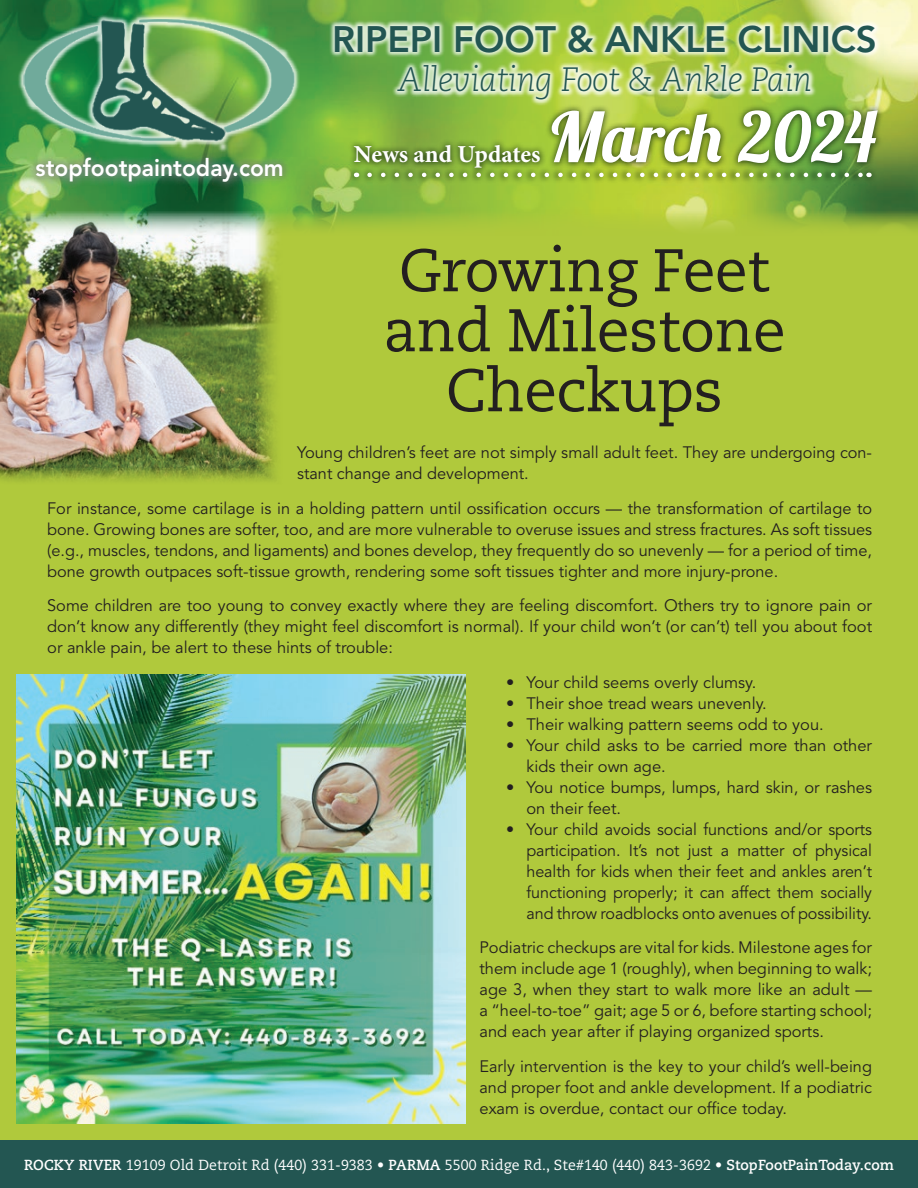
<style>
.page{position:relative;width:918px;height:1188px;background:#b0c93c}
.page>*{position:absolute;margin:0;border:0;box-sizing:border-box;transform-origin:0 0}
.t1{font:69.15px "Lobster 1.3";color:#fff}
.t2{font:60px/60px "Caecilia LT Std";letter-spacing:-.01em;color:#231f20;text-align:center}
.t3{font:800 36.6px "Avenir LT Std";color:#235652}
.t4{font:italic 300 33.75px "Caecilia LT Std";letter-spacing:-.02em;color:#235652}
.t5{font:700 24.45px "Minion Pro";letter-spacing:-.005em;color:#fff}
.t6{font:800 24px "Avenir LT Std";color:#fff;scale:.95 1}
.t7{font:16.5px/21px "Avenir LT Std";color:#231f20;text-align:justify}
.t8{font:14.55px "Caecilia LT Std";letter-spacing:.01em;color:#fff}
.s1{font-weight:700}
</style>
<div class="page">
<img style="left:0;top:238px;width:277px;height:243px">
<img style="left:0;top:0;width:918px;height:238px">
<div style="left:348px;top:138px;width:199px;height:37px;background:#01150a;opacity:.77"></div>
<div style="left:347px;top:166px;width:530px;height:18px;background:#01150a;opacity:.77"></div>
<svg style="left:370px;top:173px;width:492px;height:4px"></svg>
<div style="left:545px;top:104px;width:339px;height:66px;background:#01150a;opacity:.77"></div>
<div style="left:329px;top:19px;width:552px;height:87px;background:#fff;opacity:.8"></div>
<div style="left:27px;top:148px;width:264px;height:44px;background:#fff;opacity:.75"></div>
<div style="left:0;top:1140px;width:918px;height:48px;background:#235652"></div>
<img style="left:16px;top:674px;width:450px;height:450px">
<div style="left:18px;top:13px;width:282px;height:139px;background:#fff;opacity:.8"></div>
<img style="left:0;top:19px;width:343px;height:141px">
<h3 class="t6" style="left:36px;top:154px;width:263px">stopfootpaintoday.com</h3>
<h3 class="t3" style="left:332px;top:17px;width:546px">RIPEPI FOOT &amp; ANKLE CLINICS</h3>
<h3 class="t4" style="left:397px;top:61px;width:416px">Alleviating Foot &amp; Ankle Pain</h3>
<h3 class="t5" style="left:354px;top:137px;width:188px">News and Updates</h3>
<h1 class="t1" style="left:549px;top:93px;width:329px">March 2024</h1>
<h2 class="t2" style="left:383px;top:242px;width:404px">Growing Feet and Milestone<br>Checkups</h2>
<p class="t7" style="left:297px;top:443px;width:577px">Young children’s feet are not simply small adult feet. They are undergoing con&shy;stant change and development.</p>
<p class="t7" style="left:47px;top:498px;width:826px">For instance, some cartilage is in a holding pattern until ossification occurs — the transformation of cartilage to bone. Growing bones are softer, too, and are more vulnerable to overuse issues and stress fractures. As soft tissues (e.g., muscles, tendons, and ligaments) and bones develop, they frequently do so unevenly — for a period of time, bone growth outpaces soft-tissue growth, rendering some soft tissues tighter and more injury-prone.</p>
<p class="t7" style="left:47px;top:596px;width:826px">Some children are too young to convey exactly where they are feeling discomfort. Others try to ignore pain or don’t know any differently (they might feel discomfort is normal). If your child won’t (or can’t) tell you about foot or ankle pain, be alert to these hints of trouble:</p>
<p class="t7" style="left:506px;top:672px;width:252px">• Your child seems overly clumsy.</p>
<p class="t7" style="left:506px;top:693px;width:262px">• Their shoe tread wears unevenly.</p>
<p class="t7" style="left:506px;top:714px;width:319px">• Their walking pattern seems odd to you.</p>
<p class="t7" style="left:526px;top:735px;width:347px;text-indent:-20px">• Your child asks to be carried more than other kids their own age.</p>
<p class="t7" style="left:526px;top:777px;width:347px;text-indent:-20px">• You notice bumps, lumps, hard skin, or rashes on their feet.</p>
<p class="t7" style="left:526px;top:819px;width:347px;text-indent:-20px">• Your child avoids social functions and/or sports participation. It’s not just a matter of physical health for kids when their feet and ankles aren’t functioning properly; it can affect them socially and throw roadblocks onto avenues of possibility.</p>
<p class="t7" style="left:479px;top:938px;width:394px">Podiatric checkups are vital for kids. Milestone ages for them include age 1 (roughly), when beginning to walk; age 3, when they start to walk more like an adult — a “heel-to-toe” gait; age 5 or 6, before starting school; and each year after if playing organized sports.</p>
<p class="t7" style="left:479px;top:1056px;width:394px">Early intervention is the key to your child’s well-being and proper foot and ankle development. If a podiatric exam is overdue, contact our office today.</p>
<p class="t8" style="left:24px;top:1156px;width:871px"><span class="s1">ROCKY RIVER</span> 19109 Old Detroit Rd (440) 331-9383 <span class="s1">• PARMA</span> 5500 Ridge Rd., Ste#140 (440) 843-3692 • <span class="s1">StopFootPainToday.com</span></p>
</div>
